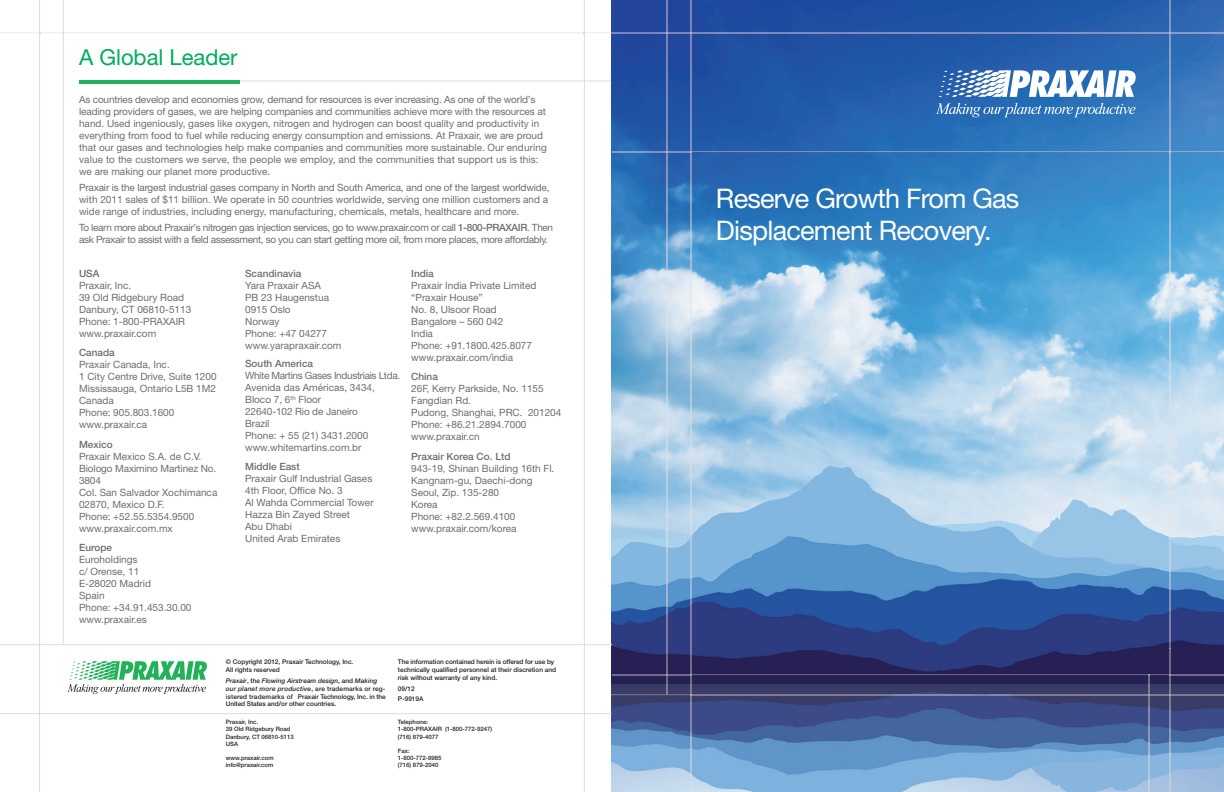
<style>
.page{position:relative;width:1224px;height:792px;background:#fff}
.page>*{position:absolute;margin:0;border:0;box-sizing:border-box;transform-origin:0 0}
.t1{font:27px/32px "Helvetica Neue";letter-spacing:-.03em;color:#fff}
.t2{font:22px "Helvetica Neue";color:#00ac5a}
.t3{font:10px/12px "Helvetica Neue";color:#6c6d70}
.t4{font:10px/12px "Helvetica Neue";letter-spacing:-.035em;color:#6c6d70}
.t5{font:500 10px "Helvetica Neue";color:#6c6d70}
.t6{font:500 6.5px/7.8px "Helvetica Neue";color:#231f20}
.t7{font:500 6px/7.2px "Helvetica Neue";color:#231f20}
.s1{font-weight:500}
.s2{font-style:italic}
</style>
<div class="page">
<hr style="left:79px;top:80px;width:160px;height:4px;background:#21b259">
<hr style="left:240px;top:80px;width:375px;height:1px;background:#dcdddf">
<img style="left:611px;top:0;width:612px;height:791px">
<svg style="left:67px;top:661px;width:140px;height:33px"></svg>
<hr style="left:63px;top:0;width:1px;height:644px;background:#dcdddf">
<hr style="left:39px;top:0;width:1px;height:791px;background:#dcdddf">
<hr style="left:0;top:644px;width:612px;height:1px;background:#dcdddf">
<img style="left:1170px;top:694px;width:53px;height:1px">
<img style="left:611px;top:694px;width:537px;height:1px">
<hr style="left:584px;top:0;width:1px;height:791px;background:#dcdddf">
<img style="left:1169px;top:0;width:1px;height:648px">
<img style="left:691px;top:151px;width:532px;height:1px">
<img style="left:612px;top:151px;width:54px;height:1px">
<hr style="left:0;top:32px;width:39px;height:1px;background:#ededee">
<hr style="left:64px;top:32px;width:520px;height:1px;background:#ededee">
<img style="left:691px;top:32px;width:532px;height:1px">
<img style="left:611px;top:32px;width:55px;height:1px">
<svg style="left:40px;top:32px;width:23px;height:1px"></svg>
<svg style="left:585px;top:32px;width:26px;height:1px"></svg>
<img style="left:690px;top:695px;width:1px;height:96px">
<img style="left:690px;top:0;width:1px;height:674px">
<img style="left:666px;top:0;width:1px;height:674px">
<svg style="left:666px;top:151px;width:25px;height:1px"></svg>
<svg style="left:666px;top:32px;width:25px;height:1px"></svg>
<img style="left:691px;top:674px;width:532px;height:1px">
<img style="left:612px;top:674px;width:54px;height:1px">
<svg style="left:666px;top:674px;width:25px;height:21px"></svg>
<svg style="left:938px;top:70px;width:197px;height:27px"></svg>
<svg style="left:935px;top:103px;width:200px;height:14px;background:#5089c4"></svg>
<img style="left:1148px;top:695px;width:1px;height:96px">
<img style="left:1169px;top:695px;width:1px;height:96px">
<svg style="left:1148px;top:648px;width:22px;height:47px"></svg>
<hr style="left:0;top:713px;width:611px;height:1px;background:#dcdddf">
<h2 class="t2" style="left:79px;top:50px;width:160px">A Global Leader</h2>
<p class="t3" style="left:79px;top:94px;width:469px">As countries develop and economies grow, demand for resources is ever increasing. As one of the world’s leading providers of gases, we are helping companies and communities achieve more with the resources at hand. Used ingeniously, gases like oxygen, nitrogen and hydrogen can boost quality and productivity in everything from food to fuel while reducing energy consumption and emissions. At Praxair, we are proud that our gases and technologies help make companies and communities more sustainable. Our enduring value to the customers we serve, the people we employ, and the communities that support us is this: we are making our planet more productive.</p>
<p class="t3" style="left:79px;top:182px;width:472px">Praxair is the largest industrial gases company in North and South America, and one of the largest worldwide, with 2011 sales of $11 billion. We operate in 50 countries worldwide, serving one million customers and a wide range of industries, including energy, manufacturing, chemicals, metals, healthcare and more.</p>
<p class="t4" style="left:79px;top:222px;width:475px">To learn more about Praxair’s nitrogen gas injection services, go to www.praxair.com or call <span class="s1">1-800-PRAXAIR</span>. Then ask Praxair to assist with a field assessment, so you can start getting more oil, from more places, more affordably.</p>
<p class="t5" style="left:79px;top:269px;width:22px">USA</p>
<p class="t3" style="left:79px;top:280px;width:114px">Praxair, Inc.<br>39 Old Ridgebury Road<br>Danbury, CT 06810-5113<br>Phone: 1-800-PRAXAIR www.praxair.com</p>
<p class="t5" style="left:79px;top:349px;width:37px">Canada</p>
<p class="t3" style="left:79px;top:359px;width:139px">Praxair Canada, Inc.<br>1 City Centre Drive, Suite 1200<br>Mississauga, Ontario L5B 1M2<br>Canada<br>Phone: 905.803.1600 www.praxair.ca</p>
<p class="t5" style="left:79px;top:440px;width:35px">Mexico</p>
<p class="t3" style="left:79px;top:451px;width:140px">Praxair Mexico S.A. de C.V.<br>Biologo Maximino Martinez No.<br>3804<br>Col. San Salvador Xochimanca<br>02870, Mexico D.F.<br>Phone: +52.55.5354.9500 www.praxair.com.mx</p>
<p class="t5" style="left:79px;top:544px;width:34px">Europe</p>
<p class="t3" style="left:79px;top:554px;width:114px">Euroholdings<br>c/ Orense, 11<br>E-28020 Madrid<br>Spain<br>Phone: +34.91.453.30.00 www.praxair.es</p>
<p class="t5" style="left:245px;top:269px;width:58px">Scandinavia</p>
<p class="t3" style="left:245px;top:280px;width:98px">Yara Praxair ASA<br>PB 23 Haugenstua<br>0915 Oslo<br>Norway<br>Phone: +47 04277 www.yarapraxair.com</p>
<p class="t5" style="left:245px;top:359px;width:69px">South America</p>
<p class="t3" style="left:245px;top:370px;width:156px">White Martins Gases Industriais Ltda.<br>Avenida das Américas, 3434,<br>Bloco 7, 6<sup>th</sup> Floor<br>22640-102 Rio de Janeiro<br>Brazil<br>Phone: + 55 (21) 3431.2000 www.whitemartins.com.br</p>
<p class="t5" style="left:245px;top:463px;width:56px">Middle East</p>
<p class="t3" style="left:245px;top:473px;width:130px">Praxair Gulf Industrial Gases<br>4th Floor, Office No. 3<br>Al Wahda Commercial Tower<br>Hazza Bin Zayed Street<br>Abu Dhabi<br>United Arab Emirates</p>
<p class="t5" style="left:411px;top:269px;width:24px">India</p>
<p class="t3" style="left:411px;top:280px;width:127px">Praxair India Private Limited “Praxair House”<br>No. 8, Ulsoor Road<br>Bangalore – 560 042<br>India<br>Phone: +91.1800.425.8077 www.praxair.com/india</p>
<p class="t5" style="left:411px;top:373px;width:28px">China</p>
<p class="t3" style="left:411px;top:383px;width:152px">26F, Kerry Parkside, No. 1155<br>Fangdian Rd.<br>Pudong, Shanghai, PRC. 201204<br>Phone: +86.21.2894.7000 www.praxair.cn</p>
<p class="t5" style="left:411px;top:452px;width:101px">Praxair Korea Co. Ltd</p>
<p class="t3" style="left:411px;top:463px;width:145px">943-19, Shinan Building 16th Fl.<br>Kangnam-gu, Daechi-dong<br>Seoul, Zip. 135-280<br>Korea<br>Phone: +82.2.569.4100 www.praxair.com/korea</p>
<p class="t6" style="left:226px;top:658px;width:129px">© Copyright 2012, Praxair Technology, Inc.<br>All rights reserved</p>
<p class="t6" style="left:226px;top:677px;width:161px"><span class="s2">Praxair</span>, the <span class="s2">Flowing Airstream design</span>, and <span class="s2">Making our planet more productive</span>, are trademarks or reg&shy;istered trademarks of Praxair Technology, Inc. in the United States and/or other countries.</p>
<p class="t7" style="left:226px;top:719px;width:70px">Praxair, Inc.<br>39 Old Ridgebury Road<br>Danbury, CT 06810-5113<br>USA</p>
<p class="t7" style="left:226px;top:755px;width:49px">www.praxair.com info@praxair.com</p>
<p class="t6" style="left:398px;top:658px;width:160px">The information contained herein is offered for use by technically qualified personnel at their discretion and risk without warranty of any kind.</p>
<p class="t6" style="left:398px;top:683px;width:27px;line-height:10.7px">09/12<br>P-9919A</p>
<p class="t7" style="left:398px;top:719px;width:96px">Telephone:<br>1-800-PRAXAIR (1-800-772-9247) (716) 879-4077</p>
<p class="t7" style="left:398px;top:747px;width:45px">Fax:<br>1-800-772-9985 (716) 879-2040</p>
<h1 class="t1" style="left:716px;top:185px;width:305px">Reserve Growth From Gas<br>Displacement Recovery.</h1>
</div>
